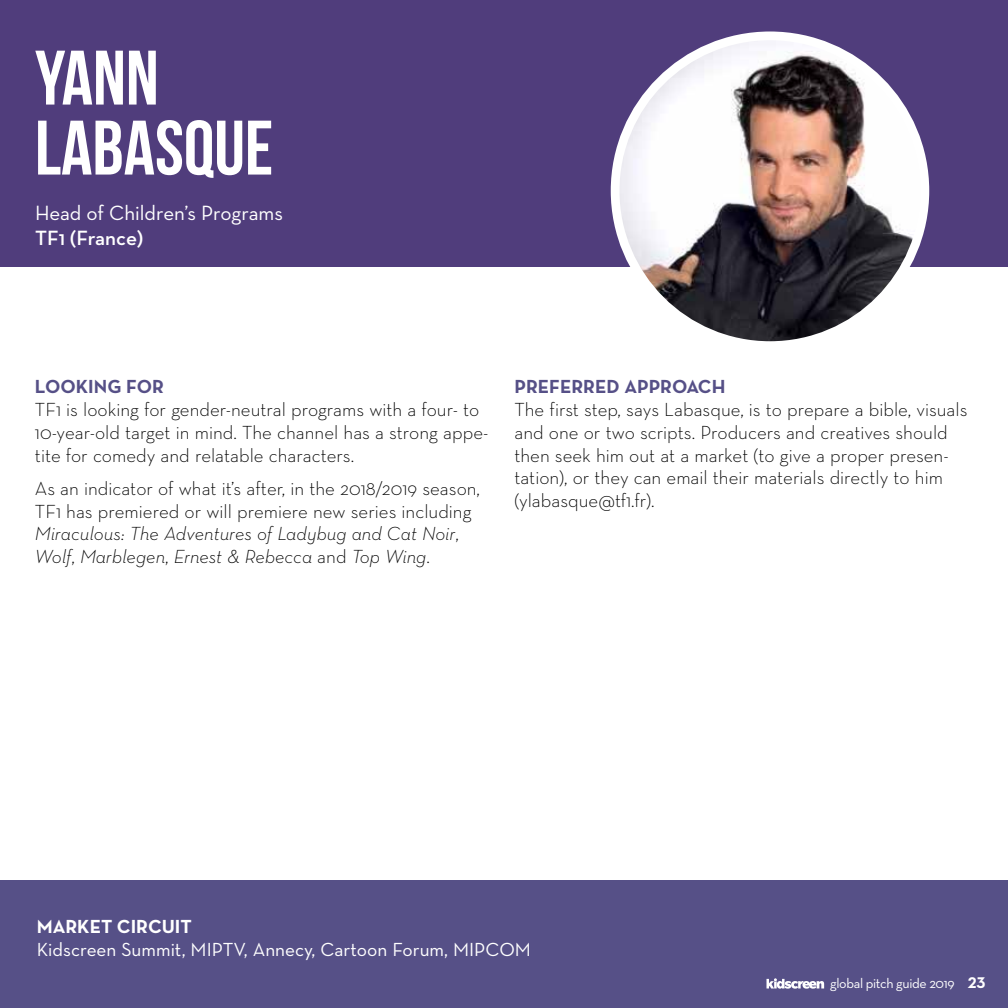
<style>
.page{position:relative;width:1008px;height:1008px;background:#fff}
.page>*{position:absolute;margin:0;border:0;box-sizing:border-box;transform-origin:0 0}
.t1{font:77px/70px "Bebas Neue";color:#fff}
.t2{font:21px "Neutra Text";letter-spacing:-.005em;color:#fff}
.t3{font:600 21px "Neutra Text";color:#fff}
.t4{font:300 19.25px/22.8px "Neutra Text";color:#000}
.t5{font:19.25px "Neutra Text";color:#fff}
.t6{font:700 19.25px "Neutra Text";color:#565087}
.t7{font:700 19.25px "Neutra Text";color:#fff}
.t8{font:14px "Neutra Text";letter-spacing:-.025em;color:#fff}
.s1{font-style:italic}
.s2{font-family:"Neutra Text TF Bold Alt";font-size:15.75px}
</style>
<div class="page">
<div style="left:0;top:0;width:1008px;height:267px;background:#503d7c"></div>
<div style="left:0;top:880px;width:1008px;height:128px;background:#565087"></div>
<svg style="left:767px;top:978px;width:57px;height:11px"></svg>
<img style="left:615px;top:36px;width:310px;height:310px;border-radius:155px">
<div style="left:611px;top:32px;width:318px;height:318px;border:9px solid #fff;border-radius:50%"></div>
<h1 class="t1" style="left:35px;top:42px;width:240px">YANN<br>LABASQUE</h1>
<p class="t2" style="left:35px;top:200px;width:250px">Head of Children’s Programs</p>
<p class="t3" style="left:35px;top:225px;width:110px">TF1 (France)</p>
<p class="t6" style="left:35px;top:375px;width:24px">LOOKING</p>
<p class="t6" style="left:126px;top:375px;width:13px">FOR</p>
<p class="t4" style="left:35px;top:398px;width:455px">TF1 is looking for gender-neutral programs with a four- to<br>10-year-old target in mind. The channel has a strong appe&shy;tite for comedy and relatable characters.</p>
<p class="t4" style="left:35px;top:477px;width:447px">As an indicator of what it’s after, in the 2018/2019 season, TF1 has premiered or will premiere new series including <span class="s1">Miraculous: The Adventures of Ladybug and Cat Noir</span>, <span class="s1">Wolf</span>, <span class="s1">Marblegen</span>, <span class="s1">Ernest &amp; Rebecca</span> and <span class="s1">Top Wing</span>.</p>
<p class="t6" style="left:514px;top:375px;width:24px">PREFERRED</p>
<p class="t6" style="left:624px;top:375px;width:50px">APPROA</p>
<p class="t6" style="left:698px;top:375px;width:26px">CH</p>
<p class="t4" style="left:514px;top:398px;width:455px">The first step, says Labasque, is to prepare a bible, visuals and one or two scripts. Producers and creatives should then seek him out at a market (to give a proper presen&shy;tation), or they can email their materials directly to him (ylabasque@tf1.fr).</p>
<p class="t7" style="left:37px;top:914px;width:157px">MARKET CIRCUIT</p>
<p class="t5" style="left:37px;top:937px;width:496px">Kidscreen Summit, MIPTV, Annecy, Cartoon Forum, MIPCOM</p>
<p class="t8" style="left:830px;top:975px;width:157px">global pitch guide 2019 <span class="s2">23</span></p>
</div>
